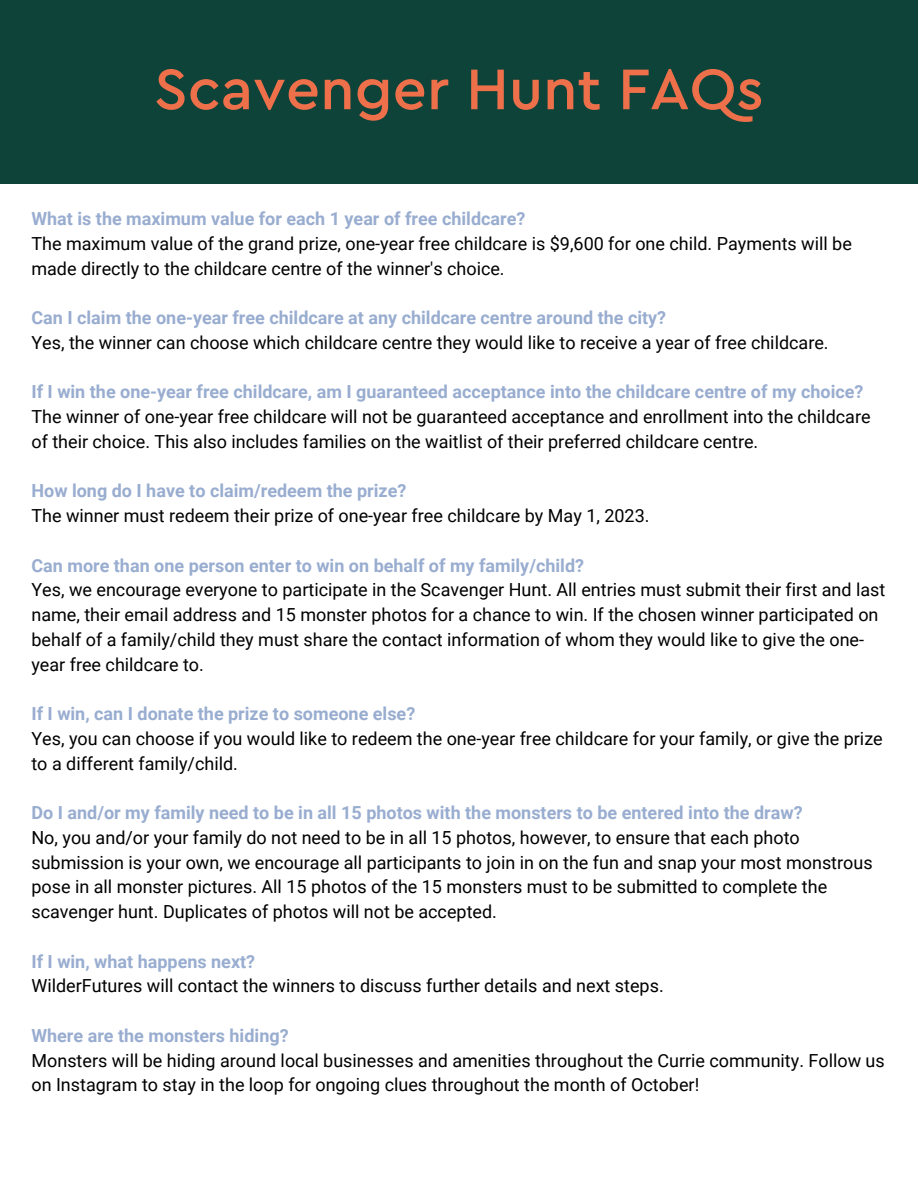
<style>
.page{position:relative;width:918px;height:1188px;background:#fff}
.page>*{position:absolute;margin:0;border:0;box-sizing:border-box;transform-origin:0 0}
.t1{font:500 60px "Cera GR";color:#ed704b}
.t2{font:18px/24.8px "Roboto";color:#000}
.t3{font:700 18px "Roboto";color:#99add0}
</style>
<div class="page">
<div style="left:0;top:0;width:918px;height:183px;background:#0e433a"></div>
<h1 class="t1" style="left:154px;top:61px;width:611px">Scavenger Hunt FAQs</h1>
<p class="t3" style="left:31px;top:208px;width:495px">What is the maximum value for each 1 year of free childcare?</p>
<p class="t2" style="left:31px;top:231px;width:822px">The maximum value of the grand prize, one-year free childcare is $9,600 for one child. Payments will be made directly to the childcare centre of the winner's choice.</p>
<p class="t3" style="left:31px;top:307px;width:636px">Can I claim the one-year free childcare at any childcare centre around the city?</p>
<p class="t2" style="left:31px;top:330px;width:799px">Yes, the winner can choose which childcare centre they would like to receive a year of free childcare.</p>
<p class="t3" style="left:31px;top:382px;width:834px">If I win the one-year free childcare, am I guaranteed acceptance into the childcare centre of my choice?</p>
<p class="t2" style="left:31px;top:404px;width:841px">The winner of one-year free childcare will not be guaranteed acceptance and enrollment into the childcare of their choice. This also includes families on the waitlist of their preferred childcare centre.</p>
<p class="t3" style="left:31px;top:481px;width:376px">How long do I have to claim/redeem the prize?</p>
<p class="t2" style="left:31px;top:503px;width:620px">The winner must redeem their prize of one-year free childcare by May 1, 2023.</p>
<p class="t3" style="left:31px;top:555px;width:554px">Can more than one person enter to win on behalf of my family/child?</p>
<p class="t2" style="left:31px;top:578px;width:855px">Yes, we encourage everyone to participate in the Scavenger Hunt. All entries must submit their first and last name, their email address and 15 monster photos for a chance to win. If the chosen winner participated on behalf of a family/child they must share the contact information of whom they would like to give the one&shy;year free childcare to.</p>
<p class="t3" style="left:31px;top:703px;width:385px">If I win, can I donate the prize to someone else?</p>
<p class="t2" style="left:31px;top:726px;width:853px">Yes, you can choose if you would like to redeem the one-year free childcare for your family, or give the prize to a different family/child.</p>
<p class="t3" style="left:31px;top:802px;width:773px">Do I and/or my family need to be in all 15 photos with the monsters to be entered into the draw?</p>
<p class="t2" style="left:31px;top:825px;width:843px">No, you and/or your family do not need to be in all 15 photos, however, to ensure that each photo submission is your own, we encourage all participants to join in on the fun and snap your most monstrous pose in all monster pictures. All 15 photos of the 15 monsters must to be submitted to complete the scavenger hunt. Duplicates of photos will not be accepted.</p>
<p class="t3" style="left:31px;top:951px;width:225px">If I win, what happens next?</p>
<p class="t2" style="left:31px;top:974px;width:634px">WilderFutures will contact the winners to discuss further details and next steps.</p>
<p class="t3" style="left:31px;top:1025px;width:259px">Where are the monsters hiding?</p>
<p class="t2" style="left:31px;top:1048px;width:855px">Monsters will be hiding around local businesses and amenities throughout the Currie community. Follow us on Instagram to stay in the loop for ongoing clues throughout the month of October!</p>
</div>
